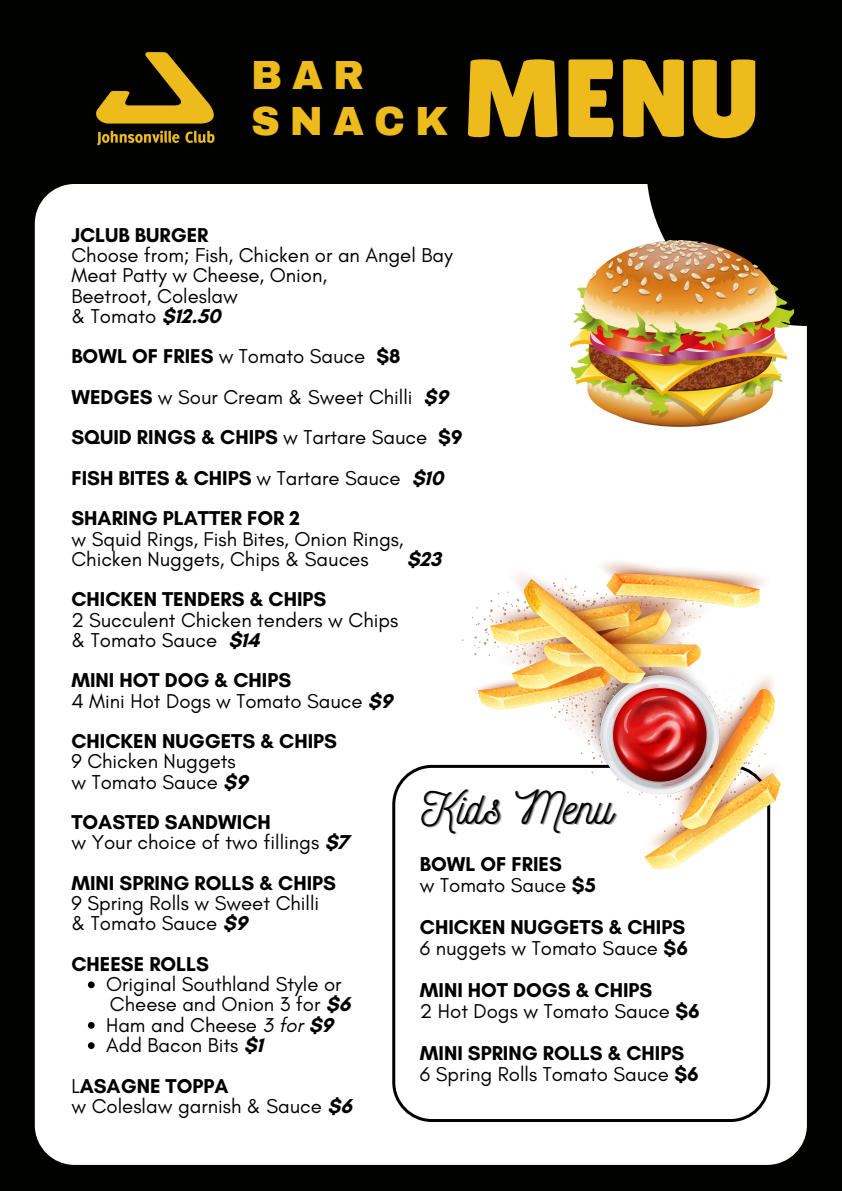
<style>
.page{position:relative;width:842px;height:1191px;background:#fff}
.page>*{position:absolute;margin:0;border:0;box-sizing:border-box;transform-origin:0 0}
.t1{font:110.8px "Lilita One";color:#edbb1b}
.t2{font:44.7px "Nickainley";color:#010100}
.t3{font:900 39.8px/45.6px "Archivo";letter-spacing:.25em;color:#edbb1b}
.t4{font:20.4px "Glacial Indifference";color:#000}
.t5{font:700 20.4px "Glacial Indifference";color:#000}
.t6{font:20.4px "Glacial Indifference";color:#010100}
.t7{font:700 20.4px "Glacial Indifference";color:#010100}
.s1{font-weight:700}
.s2{font-weight:400}
.s3{font-style:italic}
</style>
<div class="page">
<div style="left:0;top:0;width:842px;height:1190px;background:#010100"></div>
<div style="left:35px;top:184px;width:772px;height:980px;background:#fff;border-radius:40px"></div>
<svg style="left:88px;top:981px;width:7px;height:7px"></svg>
<svg style="left:88px;top:1022px;width:7px;height:6px"></svg>
<svg style="left:88px;top:1042px;width:7px;height:6px"></svg>
<div style="left:646px;top:5px;width:196px;height:321px;background:#010100"></div>
<img style="left:570px;top:240px;width:224px;height:186px">
<img style="left:97px;top:52px;width:118px;height:94px">
<svg style="left:392px;top:764px;width:378px;height:357px"></svg>
<img style="left:463px;top:561px;width:318px;height:306px">
<p class="t3" style="left:251px;top:53px;width:199px">BAR<br>SNACK</p>
<p class="t1" style="left:462px;top:35px;width:298px">MENU</p>
<p class="t5" style="left:71px;top:222px;width:139px">JCLUB BURGER</p>
<p class="t4" style="left:71px;top:242px;width:383px">Choose from; Fish, Chicken or an Angel Bay</p>
<p class="t4" style="left:71px;top:263px;width:257px">Meat Patty w Cheese, Onion,</p>
<p class="t4" style="left:71px;top:283px;width:168px">Beetroot, Coleslaw</p>
<p class="t4" style="left:71px;top:303px;width:151px">&amp; Tomato <span class="s1">$12.50</span></p>
<p class="t5" style="left:71px;top:344px;width:331px">BOWL OF FRIES <span class="s2">w Tomato Sauce</span> $8</p>
<p class="t4" style="left:71px;top:384px;width:378px"><span class="s1">WEDGES</span> w Sour Cream &amp; Sweet Chilli <span class="s1">$9</span></p>
<p class="t5" style="left:71px;top:425px;width:393px">SQUID RINGS &amp; CHIPS <span class="s2">w Tartare Sauce</span> $9</p>
<p class="t5" style="left:71px;top:465px;width:373px">FISH BITES &amp; CHIPS <span class="s2">w Tartare Sauce</span> $10</p>
<p class="t5" style="left:71px;top:506px;width:230px">SHARING PLATTER FOR 2</p>
<p class="t4" style="left:71px;top:526px;width:334px">w Squid Rings, Fish Bites, Onion Rings,</p>
<p class="t4" style="left:71px;top:546px;width:299px">Chicken Nuggets, Chips &amp; Sauces</p>
<p class="t5" style="left:407px;top:546px;width:36px">$23</p>
<p class="t5" style="left:71px;top:587px;width:256px">CHICKEN TENDERS &amp; CHIPS</p>
<p class="t4" style="left:71px;top:607px;width:328px">2 Succulent Chicken tenders w Chips</p>
<p class="t4" style="left:71px;top:627px;width:190px">&amp; Tomato Sauce <span class="s1">$14</span></p>
<p class="t5" style="left:71px;top:668px;width:221px">MINI HOT DOG &amp; CHIPS</p>
<p class="t4" style="left:71px;top:688px;width:322px">4 Mini Hot Dogs w Tomato Sauce <span class="s1">$9</span></p>
<p class="t5" style="left:71px;top:728px;width:267px">CHICKEN NUGGETS &amp; CHIPS</p>
<p class="t4" style="left:71px;top:749px;width:166px">9 Chicken Nuggets</p>
<p class="t4" style="left:71px;top:769px;width:178px">w Tomato Sauce <span class="s1">$9</span></p>
<p class="t5" style="left:71px;top:809px;width:201px">TOASTED SANDWICH</p>
<p class="t4" style="left:71px;top:830px;width:279px">w Your choice of two fillings <span class="s1">$7</span></p>
<p class="t5" style="left:71px;top:870px;width:266px">MINI SPRING ROLLS &amp; CHIPS</p>
<p class="t4" style="left:71px;top:890px;width:249px">9 Spring Rolls w Sweet Chilli</p>
<p class="t4" style="left:71px;top:911px;width:177px">&amp; Tomato Sauce <span class="s1">$9</span></p>
<p class="t5" style="left:71px;top:951px;width:139px">CHEESE ROLLS</p>
<p class="t4" style="left:110px;top:991px;width:242px">Cheese and Onion 3 for <span class="s1">$6</span></p>
<p class="t2" style="left:421px;top:779px;width:193px">Kids Menu</p>
<p class="t7" style="left:420px;top:851px;width:144px">BOWL OF FRIES</p>
<p class="t6" style="left:420px;top:872px;width:177px">w Tomato Sauce <span class="s1">$5</span></p>
<p class="t7" style="left:420px;top:914px;width:267px">CHICKEN NUGGETS &amp; CHIPS</p>
<p class="t6" style="left:420px;top:935px;width:270px">6 nuggets w Tomato Sauce <span class="s1">$6</span></p>
<p class="t7" style="left:420px;top:977px;width:234px">MINI HOT DOGS &amp; CHIPS</p>
<p class="t6" style="left:420px;top:998px;width:281px">2 Hot Dogs w Tomato Sauce <span class="s1">$6</span></p>
<p class="t7" style="left:420px;top:1040px;width:266px">MINI SPRING ROLLS &amp; CHIPS</p>
<p class="t6" style="left:420px;top:1061px;width:280px">6 Spring Rolls Tomato Sauce <span class="s1">$6</span></p>
<p class="t4" style="left:106px;top:971px;width:237px">Original Southland Style or</p>
<p class="t4" style="left:106px;top:1012px;width:229px">Ham and Cheese <span class="s3">3 for</span> <span class="s1">$9</span></p>
<p class="t4" style="left:106px;top:1032px;width:158px">Add Bacon Bits <span class="s1">$1</span></p>
<p class="t5" style="left:71px;top:1072px;width:159px"><span class="s2">L</span>ASAGNE TOPPA</p>
<p class="t4" style="left:71px;top:1093px;width:282px">w Coleslaw garnish &amp; Sauce <span class="s1">$6</span></p>
</div>
